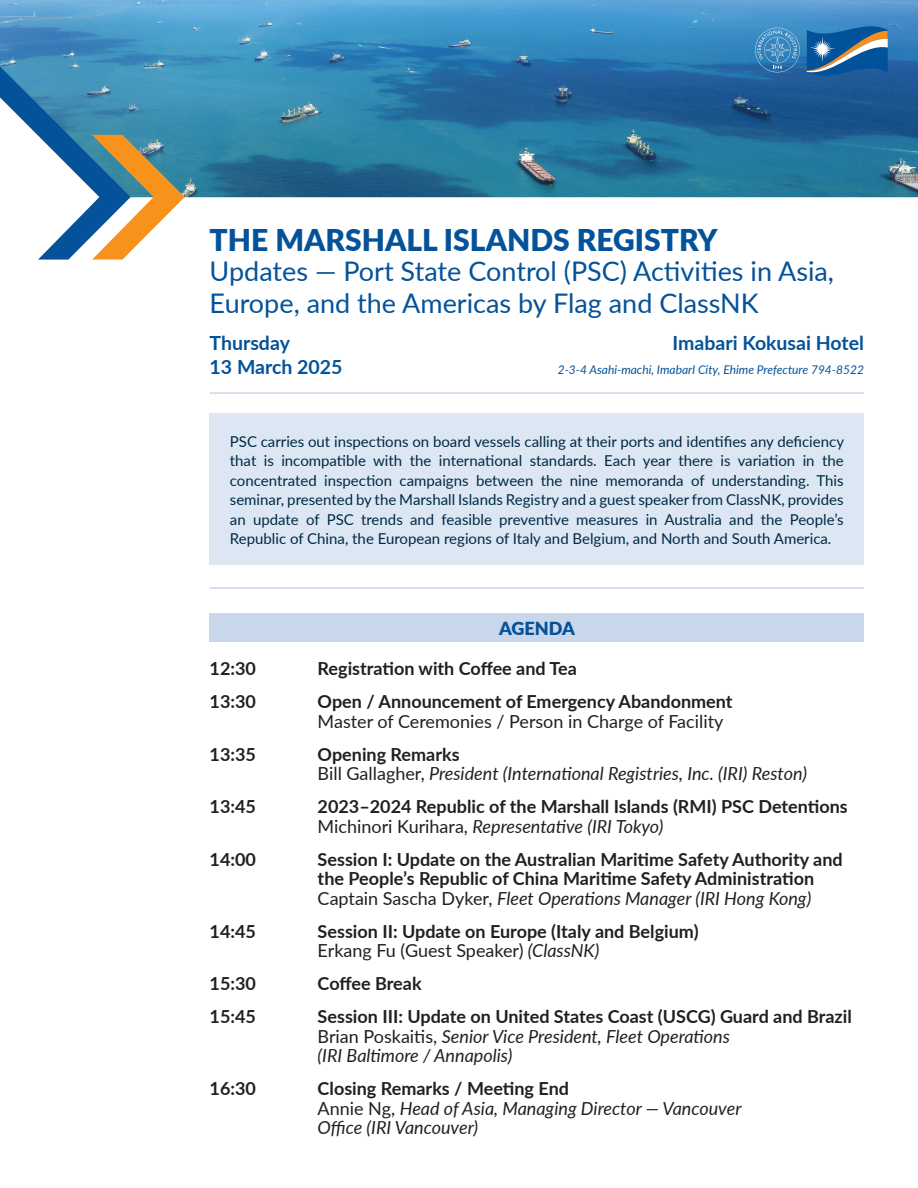
<style>
.page{position:relative;width:918px;height:1188px;background:#fff}
.page>*{position:absolute;margin:0;border:0;box-sizing:border-box;transform-origin:0 0}
.t1{font:900 30px "Lato";color:#045299}
.t2{font:27px/31.5px "Lato";color:#045299}
.t3{font:700 19.5px "Lato";color:#045299}
.t4{font:700 18px/19.5px "Lato";color:#231f20}
.t5{font:italic 18px/19.5px "Lato";color:#231f20}
.t6{font:18px "Lato";color:#231f20}
.t7{font:900 18px "Lato";color:#045299}
.t8{font:15px/19.5px "Lato";color:#002944;text-align:justify}
.t9{font:italic 12px "Lato";color:#045299}
.s1{font-style:normal}
.s2{font-style:italic}
</style>
<div class="page">
<hr style="left:210px;top:392px;width:654px;height:2px;background:#c9d7ed">
<div style="left:210px;top:413px;width:654px;height:152px;background:#dde7f4"></div>
<hr style="left:210px;top:587px;width:654px;height:2px;background:#c9d7ed">
<div style="left:210px;top:614px;width:654px;height:28px;background:#c9d7ed"></div>
<img style="left:0;top:0;width:918px;height:197px">
<svg style="left:0;top:66px;width:185px;height:194px"></svg>
<svg style="left:807px;top:26px;width:81px;height:50px"></svg>
<svg style="left:755px;top:28px;width:45px;height:44px"></svg>
<p class="t1" style="left:210px;top:218px;width:510px">THE MARSHALL ISLANDS REGISTRY</p>
<p class="t2" style="left:210px;top:255px;width:626px">Updates — Port State Control (PSC) Activities in Asia,<br>Europe, and the Americas by Flag and ClassNK</p>
<p class="t3" style="left:210px;top:329px;width:82px">Thursday</p>
<p class="t3" style="left:673px;top:329px;width:193px">Imabari Kokusai Hotel</p>
<p class="t3" style="left:210px;top:353px;width:134px">13 March 2025</p>
<p class="t9" style="left:558px;top:361px;width:308px">2-3-4 Asahi-machi, ImabarI City, Ehime Prefecture 794-8522</p>
<p class="t8" style="left:230px;top:431px;width:616px">PSC carries out inspections on board vessels calling at their ports and identifies any deficiency that is incompatible with the international standards. Each year there is variation in the concentrated inspection campaigns between the nine memoranda of understanding. This seminar, presented by the Marshall Islands Registry and a guest speaker from ClassNK, provides an update of PSC trends and feasible preventive measures in Australia and the People’s Republic of China, the European regions of Italy and Belgium, and North and South America.</p>
<p class="t7" style="left:499px;top:615px;width:77px">AGENDA</p>
<p class="t4" style="left:210px;top:658px;width:48px">12:30</p>
<p class="t4" style="left:318px;top:658px;width:261px">Registration with Coffee and Tea</p>
<p class="t4" style="left:210px;top:691px;width:48px">13:30</p>
<p class="t4" style="left:318px;top:691px;width:417px">Open / Announcement of Emergency Abandonment</p>
<p class="t6" style="left:318px;top:708px;width:407px">Master of Ceremonies / Person in Charge of Facility</p>
<p class="t4" style="left:210px;top:743px;width:48px">13:35</p>
<p class="t4" style="left:318px;top:743px;width:143px">Opening Remarks</p>
<p class="t5" style="left:318px;top:763px;width:491px"><span class="s1">Bill Gallagher,</span> President (International Registries, Inc. (IRI) Reston)</p>
<p class="t4" style="left:210px;top:796px;width:48px">13:45</p>
<p class="t4" style="left:318px;top:796px;width:532px">2023–2024 Republic of the Marshall Islands (RMI) PSC Detentions</p>
<p class="t5" style="left:318px;top:815px;width:347px"><span class="s1">Michinori Kurihara,</span> Representative (IRI Tokyo)</p>
<p class="t4" style="left:210px;top:848px;width:48px">14:00</p>
<p class="t4" style="left:318px;top:848px;width:527px">Session I: Update on the Australian Maritime Safety Authority and the People’s Republic of China Maritime Safety Administration</p>
<p class="t5" style="left:318px;top:887px;width:495px"><span class="s1">Captain Sascha Dyker,</span> Fleet Operations Manager (IRI Hong Kong)</p>
<p class="t4" style="left:210px;top:920px;width:48px">14:45</p>
<p class="t4" style="left:318px;top:920px;width:382px">Session II: Update on Europe (Italy and Belgium)</p>
<p class="t6" style="left:318px;top:938px;width:283px">Erkang Fu (Guest Speaker) <span class="s2">(ClassNK)</span></p>
<p class="t4" style="left:210px;top:973px;width:48px">15:30</p>
<p class="t4" style="left:318px;top:973px;width:105px">Coffee Break</p>
<p class="t4" style="left:210px;top:1006px;width:48px">15:45</p>
<p class="t4" style="left:318px;top:1006px;width:536px">Session III: Update on United States Coast (USCG) Guard and Brazil</p>
<p class="t5" style="left:318px;top:1025px;width:414px"><span class="s1">Brian Poskaitis,</span> Senior Vice President, Fleet Operations (IRI Baltimore / Annapolis)</p>
<p class="t4" style="left:210px;top:1078px;width:48px">16:30</p>
<p class="t4" style="left:318px;top:1078px;width:253px">Closing Remarks / Meeting End</p>
<p class="t5" style="left:318px;top:1097px;width:425px"><span class="s1">Annie Ng,</span> Head of Asia, Managing Director — Vancouver<br>Office (IRI Vancouver)</p>
</div>
